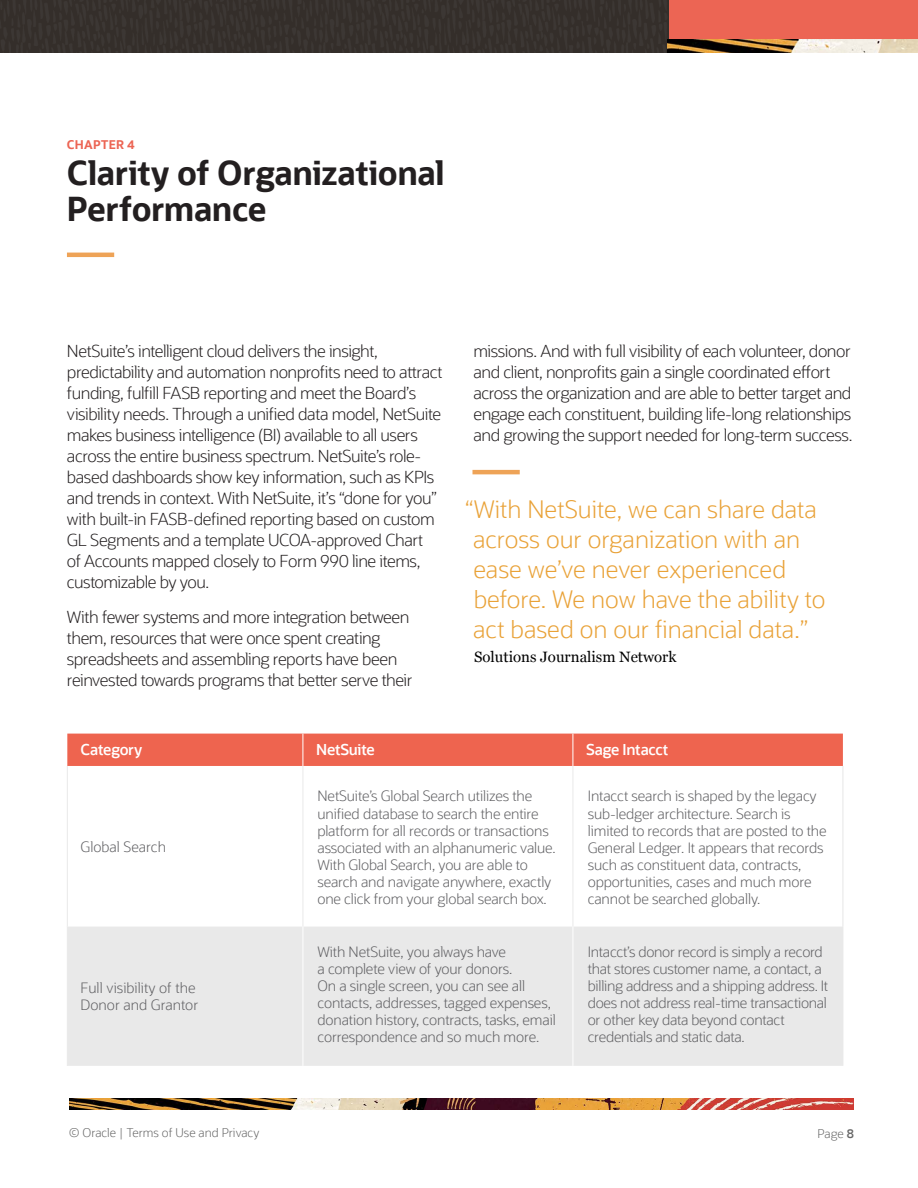
<style>
.page{position:relative;width:918px;height:1188px;background:#fff}
.page>*{position:absolute;margin:0;border:0;box-sizing:border-box;transform-origin:0 0}
.read-time{font:700 33px/36px "Oracle Sans";letter-spacing:-.015em;color:#231f20}
.PullQuote2020{font:300 24px/30px "Oracle Sans";color:#e9a238}
.Main_Body_2016{font:300 16.5px/21px "Oracle Sans";letter-spacing:-.03em;color:#231f20}
.t1{font:600 15px "Oracle Sans";letter-spacing:-.02em;color:#fff}
.PullQuote2020-2{font:15px "Georgia";color:#000}
.t2{font:300 14.25px/17.1px "Oracle Sans";letter-spacing:-.01em;color:#5f5f62}
.t3{font:300 12px "Oracle Sans";color:#666}
.read-time-2{font:700 12px "Oracle Sans";letter-spacing:.025em;color:#ec6554}
.s1{font-weight:600}
</style>
<div class="page">
<div style="left:669px;top:0;width:249px;height:50px;background:#ec6554"></div>
<img style="left:0;top:0;width:669px;height:52px">
<img style="left:668px;top:39px;width:250px;height:13px">
<img style="left:70px;top:1099px;width:784px;height:10px">
<hr style="left:67px;top:253px;width:47px;height:4px;background:#eea357">
<div style="left:67px;top:734px;width:776px;height:32px;background:#ee644f"></div>
<div style="left:68px;top:927px;width:775px;height:139px;background:#e9e9e9"></div>
<hr style="left:67px;top:766px;width:1px;height:161px;background:#e9e9e9">
<hr style="left:303px;top:766px;width:1px;height:161px;background:#e9e9e9">
<hr style="left:573px;top:766px;width:1px;height:161px;background:#e9e9e9">
<hr style="left:842px;top:766px;width:1px;height:161px;background:#e9e9e9">
<hr style="left:303px;top:927px;width:1px;height:139px;background:#fff">
<hr style="left:573px;top:927px;width:1px;height:139px;background:#fff">
<hr style="left:67px;top:927px;width:1px;height:139px;background:#e9e9e9">
<hr style="left:843px;top:927px;width:1px;height:139px;background:#e9e9e9">
<hr style="left:303px;top:734px;width:1px;height:32px;background:#fff">
<hr style="left:573px;top:734px;width:1px;height:32px;background:#fff">
<hr style="left:472px;top:470px;width:48px;height:4px;background:#eea357">
<p class="read-time-2" style="left:67px;top:137px;width:69px">CHAPTER 4</p>
<p class="read-time" style="left:67px;top:156px;width:379px">Clarity of Organizational<br>Performance</p>
<p class="Main_Body_2016" style="left:67px;top:341px;width:377px">NetSuite’s intelligent cloud delivers the insight, predictability and automation nonprofits need to attract funding, fulfill FASB reporting and meet the Board’s visibility needs. Through a unified data model, NetSuite makes business intelligence (BI) available to all users across the entire business spectrum. NetSuite’s role&shy;based dashboards show key information, such as KPIs and trends in context. With NetSuite, it’s “done for you” with built-in FASB-defined reporting based on custom GL Segments and a template UCOA-approved Chart<br>of Accounts mapped closely to Form 990 line items, customizable by you.</p>
<p class="Main_Body_2016" style="left:67px;top:606px;width:347px">With fewer systems and more integration between them, resources that were once spent creating spreadsheets and assembling reports have been reinvested towards programs that better serve their</p>
<p class="Main_Body_2016" style="left:473px;top:341px;width:381px">missions. And with full visibility of each volunteer, donor and client, nonprofits gain a single coordinated effort across the organization and are able to better target and engage each constituent, building life-long relationships and growing the support needed for long-term success.</p>
<p class="PullQuote2020" style="left:473px;top:494px;width:354px;text-indent:-8px">“With NetSuite, we can share data across our organization with an ease we’ve never experienced before. We now have the ability to act based on our financial data.”</p>
<p class="PullQuote2020-2" style="left:474px;top:646px;width:204px">Solutions Journalism Network</p>
<p class="t1" style="left:81px;top:741px;width:63px">Category</p>
<p class="t1" style="left:316px;top:741px;width:60px">NetSuite</p>
<p class="t1" style="left:586px;top:741px;width:84px">Sage Intacct</p>
<p class="t2" style="left:81px;top:838px;width:87px">Global Search</p>
<p class="t2" style="left:81px;top:979px;width:119px">Full visibility of the<br>Donor and Grantor</p>
<p class="t2" style="left:317px;top:788px;width:240px">NetSuite’s Global Search utilizes the unified database to search the entire platform for all records or transactions associated with an alphanumeric value.<br>With Global Search, you are able to search and navigate anywhere, exactly one click from your global search box.</p>
<p class="t2" style="left:588px;top:788px;width:240px">Intacct search is shaped by the legacy sub-ledger architecture. Search is limited to records that are posted to the General Ledger. It appears that records such as constituent data, contracts, opportunities, cases and much more cannot be searched globally.</p>
<p class="t2" style="left:317px;top:943px;width:240px">With NetSuite, you always have<br>a complete view of your donors.<br>On a single screen, you can see all contacts, addresses, tagged expenses, donation history, contracts, tasks, email correspondence and so much more.</p>
<p class="t2" style="left:588px;top:943px;width:242px">Intacct’s donor record is simply a record that stores customer name, a contact, a billing address and a shipping address. It does not address real-time transactional or other key data beyond contact credentials and static data.</p>
<p class="t3" style="left:69px;top:1126px;width:192px">© Oracle | Terms of Use and Privacy</p>
<p class="t3" style="left:818px;top:1127px;width:38px">Page <span class="s1">8</span></p>
</div>
